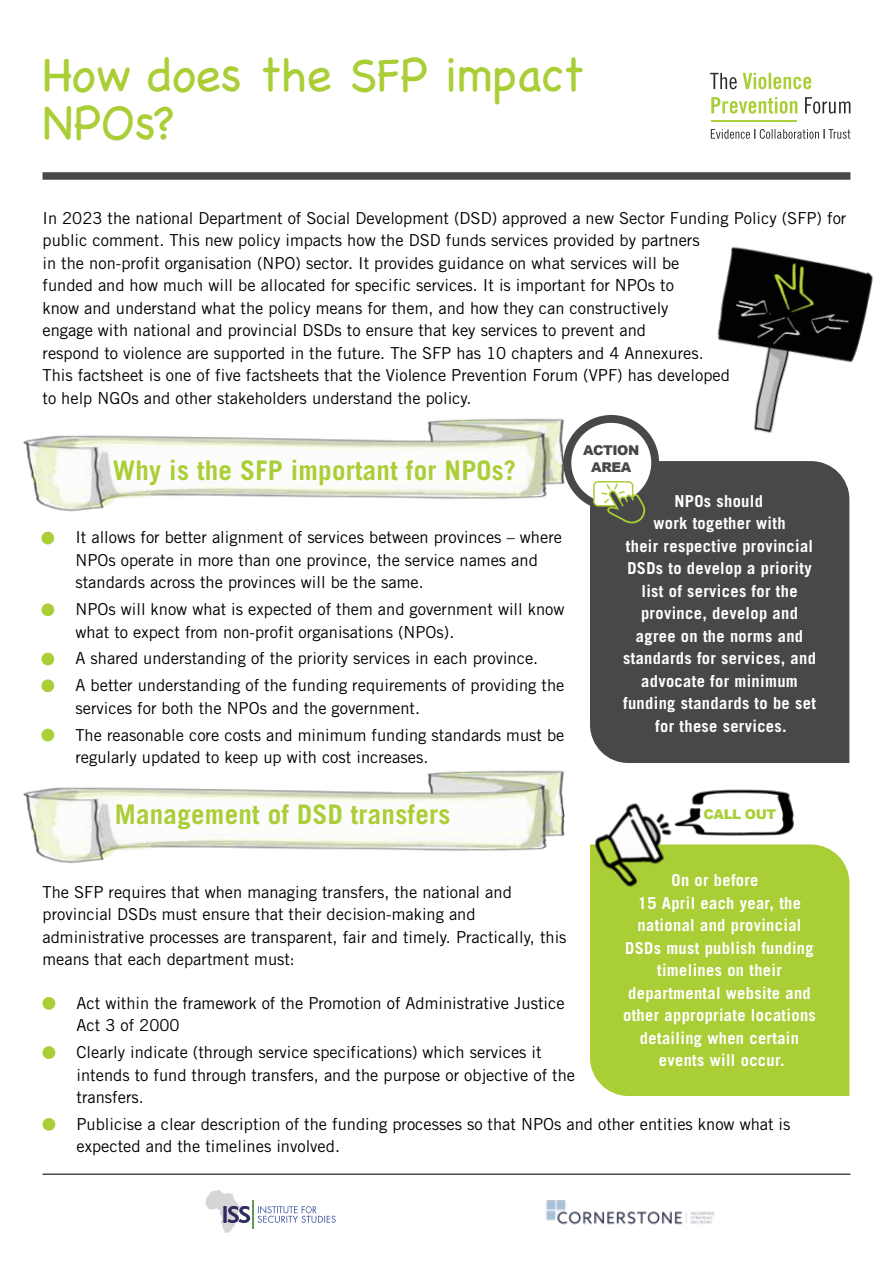
<style>
.page{position:relative;width:893px;height:1263px;background:#fff}
.page>*{position:absolute;margin:0;border:0;box-sizing:border-box;transform-origin:0 0}
.Main_Head{font:48px/48px "Chalkboard";letter-spacing:-.01em;color:#aace36}
.Green_Head{font:700 27px "Trade Gothic LT Std";letter-spacing:.01em;color:#aace36}
.Body{font:16.5px/22.5px "Trade Gothic LT Std";color:#000}
.Bullet{font:16.5px/22.5px "Trade Gothic LT Std";color:#000}
.Bold_White_Bold{font:700 16.5px/22.5px "Trade Gothic LT Std";letter-spacing:.02em;color:#fff;text-align:center}
.heading_2{font:900 13.5px/16.8px "Arial";letter-spacing:-.03em;color:#484848;text-align:center}
.heading_2-2{font:900 13.5px "Arial";letter-spacing:-.03em;color:#aace36}
</style>
<div class="page">
<img style="left:23px;top:418px;width:557px;height:94px">
<img style="left:23px;top:770px;width:542px;height:94px">
<div style="left:43px;top:997px;width:12px;height:13px;background:#aace36;border-radius:50%"></div>
<div style="left:43px;top:1046px;width:12px;height:13px;background:#aace36;border-radius:50%"></div>
<div style="left:43px;top:1118px;width:12px;height:13px;background:#aace36;border-radius:50%"></div>
<div style="left:41px;top:532px;width:13px;height:12px;background:#aace36;border-radius:50%"></div>
<div style="left:41px;top:603px;width:13px;height:13px;background:#aace36;border-radius:50%"></div>
<div style="left:41px;top:653px;width:13px;height:12px;background:#aace36;border-radius:50%"></div>
<div style="left:41px;top:679px;width:13px;height:13px;background:#aace36;border-radius:50%"></div>
<div style="left:41px;top:729px;width:13px;height:12px;background:#aace36;border-radius:50%"></div>
<div style="left:590px;top:461px;width:259px;height:302px;background:#484848"></div>
<div style="left:567px;top:419px;width:88px;height:88px;background:#fff;border-radius:50%"></div>
<div style="left:563px;top:415px;width:96px;height:96px;border:8px solid #484848;border-radius:50%"></div>
<div style="left:594px;top:482px;width:39px;height:24px;background:#fff;border-radius:4px"></div>
<div style="left:593px;top:481px;width:40px;height:25px;border:2px solid #aace36;border-radius:4px"></div>
<svg style="left:601px;top:483px;width:45px;height:41px"></svg>
<div style="left:590px;top:844px;width:259px;height:252px;background:#aace36"></div>
<div style="left:43px;top:172px;width:807px;height:8px;background:#484848"></div>
<svg style="left:805px;top:97px;width:45px;height:17px"></svg>
<svg style="left:711px;top:97px;width:86px;height:17px"></svg>
<svg style="left:743px;top:73px;width:68px;height:16px"></svg>
<svg style="left:710px;top:73px;width:27px;height:16px"></svg>
<hr style="left:711px;top:120px;width:86px;height:1px;background:#aace36">
<svg style="left:711px;top:129px;width:139px;height:10px"></svg>
<hr style="left:43px;top:1173px;width:807px;height:2px;background:#484848">
<svg style="left:205px;top:1190px;width:131px;height:43px"></svg>
<img style="left:546px;top:1200px;width:168px;height:25px">
<img style="left:660px;top:246px;width:213px;height:221px">
<img style="left:726px;top:289px;width:128px;height:74px">
<img style="left:770px;top:259px;width:54px;height:57px">
<img style="left:590px;top:803px;width:107px;height:102px">
<img style="left:674px;top:789px;width:120px;height:47px">
<p class="Main_Head" style="left:43px;top:50px;width:543px">How does the SFP impact<br>NPOs?</p>
<p class="Body" style="left:43px;top:206px;width:805px">In 2023 the national Department of Social Development (DSD) approved a new Sector Funding Policy (SFP) for public comment. This new policy impacts how the DSD funds services provided by partners<br>in the non-profit organisation (NPO) sector. It provides guidance on what services will be<br>funded and how much will be allocated for specific services. It is important for NPOs to<br>know and understand what the policy means for them, and how they can constructively<br>engage with national and provincial DSDs to ensure that key services to prevent and<br>respond to violence are supported in the future. The SFP has 10 chapters and 4 Annexures.<br>This factsheet is one of five factsheets that the Violence Prevention Forum (VPF) has developed<br>to help NGOs and other stakeholders understand the policy.</p>
<p class="Green_Head" style="left:113px;top:454px;width:405px">Why is the SFP important for NPOs?</p>
<p class="Bullet" style="left:75px;top:526px;width:488px">It allows for better alignment of services between provinces – where<br>NPOs operate in more than one province, the service names and standards across the provinces will be the same.</p>
<p class="Bullet" style="left:75px;top:598px;width:490px">NPOs will know what is expected of them and government will know what to expect from non-profit organisations (NPOs).</p>
<p class="Bullet" style="left:75px;top:647px;width:464px">A shared understanding of the priority services in each province.</p>
<p class="Bullet" style="left:75px;top:674px;width:491px">A better understanding of the funding requirements of providing the services for both the NPOs and the government.</p>
<p class="Bullet" style="left:75px;top:723px;width:490px">The reasonable core costs and minimum funding standards must be regularly updated to keep up with cost increases.</p>
<p class="heading_2" style="left:583px;top:442px;width:58px">ACTION<br>AREA</p>
<p class="Bold_White_Bold" style="left:623px;top:489px;width:194px">NPOs should<br>work together with<br>their respective provincial<br>DSDs to develop a priority list of services for the province, develop and agree on the norms and standards for services, and advocate for minimum funding standards to be set for these services.</p>
<p class="Green_Head" style="left:115px;top:798px;width:337px">Management of DSD transfers</p>
<p class="heading_2-2" style="left:703px;top:804px;width:74px">CALL OUT</p>
<p class="Bold_White_Bold" style="left:623px;top:869px;width:194px">On or before<br>15 April each year, the national and provincial<br>DSDs must publish funding timelines on their departmental website and other appropriate locations detailing when certain events will occur.</p>
<p class="Body" style="left:43px;top:880px;width:526px">The SFP requires that when managing transfers, the national and provincial DSDs must ensure that their decision-making and administrative processes are transparent, fair and timely. Practically, this means that each department must:</p>
<p class="Bullet" style="left:77px;top:991px;width:490px">Act within the framework of the Promotion of Administrative Justice<br>Act 3 of 2000</p>
<p class="Bullet" style="left:77px;top:1041px;width:500px">Clearly indicate (through service specifications) which services it intends to fund through transfers, and the purpose or objective of the transfers.</p>
<p class="Bullet" style="left:77px;top:1112px;width:715px">Publicise a clear description of the funding processes so that NPOs and other entities know what is expected and the timelines involved.</p>
</div>
